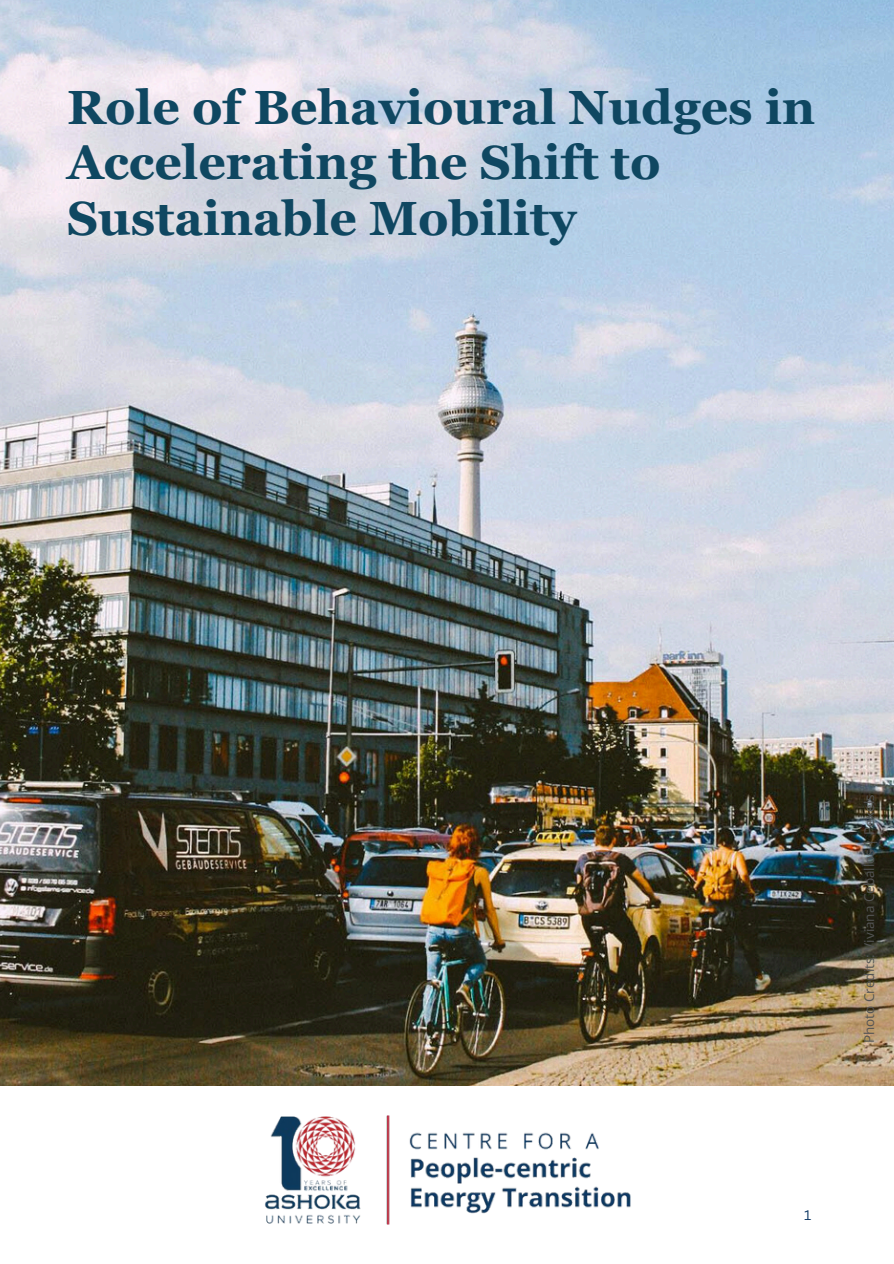
<style>
.page{position:relative;width:894px;height:1264px;background:#fff}
.page>*{position:absolute;margin:0;border:0;box-sizing:border-box;transform-origin:0 0}
.t1{font:700 48px/55.2px "Georgia Pro";color:#0f4761}
.t2{font:13.5px "Open Sans";color:#535454}
.t3{font:13.5px "Canva Sans";color:#0e3864}
</style>
<div class="page">
<img style="left:166px;top:1084px;width:561px;height:141px">
<img style="left:0;top:0;width:893px;height:1084px">
<p class="t1" style="left:67px;top:80px;width:749px">Role of Behavioural Nudges in<br>Accelerating the Shift to<br>Sustainable Mobility</p>
<h1 class="t2" style="left:859px;top:1043px;width:250px;rotate:-90deg">Photo Credits: Viviana Ceballos | Pexels</h1>
<p class="t3" style="left:804px;top:1205px;width:9px">1</p>
</div>
